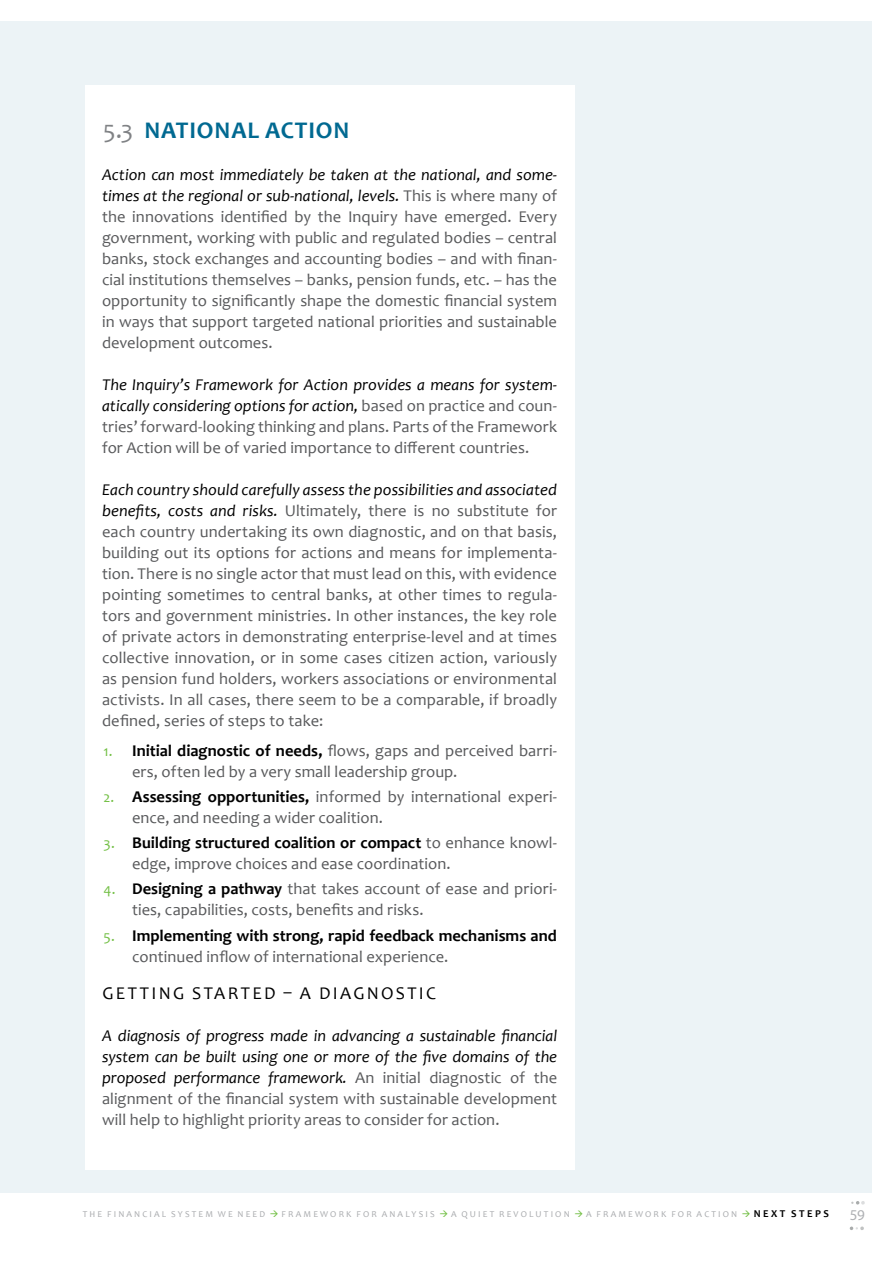
<style>
.page{position:relative;width:893px;height:1263px;background:#fff}
.page>*{position:absolute;margin:0;border:0;box-sizing:border-box;transform-origin:0 0}
.t1{font:700 24px "Candara";letter-spacing:.035em;color:#006991}
.t2{font:18px "Candara";letter-spacing:.125em;color:#000}
.t3{font:16.5px/21px "Candara";letter-spacing:.005em;color:#58595b}
.t4{font:italic 16.5px/21px "Candara";letter-spacing:-.005em;color:#000;text-align:justify}
.t5{font:700 16.5px/21px "Candara";color:#000}
.t6{font:15px "Myriad Pro";color:#afb1b4}
.t7{font:9px "Candara";letter-spacing:.24em;color:#a7a9ac}
.s1{font-weight:400;font-size:25.5px;color:#808285}
.s2{font-style:italic;color:#000}
.s3{font-size:15px;color:#72bf44}
.s4{font-weight:700;color:#000}
.s5{font-weight:400;font-size:15px;color:#72bf44}
.s6{font-weight:400;color:#58595b}
.s7{font-style:normal;color:#58595b}
.s8{color:#72bf44}
.s9{font-weight:700;font-size:10.5px;color:#000}
</style>
<div class="page">
<div style="left:0;top:21px;width:872px;height:1172px;background:#ecf3f6"></div>
<svg style="left:850px;top:1226px;width:14px;height:4px"></svg>
<svg style="left:851px;top:1201px;width:14px;height:4px"></svg>
<div style="left:85px;top:85px;width:489px;height:1084px;background:#fff"></div>
<h1 class="t1" style="left:103px;top:115px;width:248px"><span class="s1">5.3</span> NATIONAL ACTION</h1>
<p class="t3" style="left:102px;top:164px;width:456px;text-align:justify"><span class="s2">Action can most immediately be taken at the national, and some&shy;times at the regional or sub-national, levels.</span> This is where many of the innovations identified by the Inquiry have emerged. Every government, working with public and regulated bodies – central banks, stock exchanges and accounting bodies – and with finan&shy;cial institutions themselves – banks, pension funds, etc. – has the opportunity to significantly shape the domestic financial system in ways that support targeted national priorities and sustainable development outcomes.</p>
<p class="t3" style="left:102px;top:374px;width:456px;text-align:justify"><span class="s2">The Inquiry’s Framework for Action provides a means for system&shy;atically considering options for action,</span> based on practice and coun&shy;tries’ forward-looking thinking and plans. Parts of the Framework for Action will be of varied importance to different countries.</p>
<p class="t3" style="left:102px;top:479px;width:457px;text-align:justify"><span class="s2">Each country should carefully assess the possibilities and associated benefits, costs and risks.</span> Ultimately, there is no substitute for each country undertaking its own diagnostic, and on that basis, building out its options for actions and means for implementa&shy;tion. There is no single actor that must lead on this, with evidence pointing sometimes to central banks, at other times to regula&shy;tors and government ministries. In other instances, the key role of private actors in demonstrating enterprise-level and at times collective innovation, or in some cases citizen action, variously as pension fund holders, workers associations or environmental activists. In all cases, there seem to be a comparable, if broadly defined, series of steps to take:</p>
<p class="t3" style="left:132px;top:739px;width:426px;text-indent:-28px"><span class="s3">1.</span> <span class="s4">Initial diagnostic of needs,</span> flows, gaps and perceived barri&shy;ers, often led by a very small leadership group.</p>
<p class="t3" style="left:132px;top:786px;width:426px;text-indent:-29px"><span class="s3">2.</span> <span class="s4">Assessing opportunities,</span> informed by international experi&shy;ence, and needing a wider coalition.</p>
<p class="t3" style="left:132px;top:832px;width:426px;text-indent:-28px"><span class="s3">3.</span> <span class="s4">Building structured coalition or compact</span> to enhance knowl&shy;edge, improve choices and ease coordination.</p>
<p class="t3" style="left:132px;top:878px;width:426px;text-indent:-28px"><span class="s3">4.</span> <span class="s4">Designing a pathway</span> that takes account of ease and priori&shy;ties, capabilities, costs, benefits and risks.</p>
<p class="t5" style="left:132px;top:924px;width:426px;text-indent:-28px"><span class="s5">5.</span> Implementing with strong, rapid feedback mechanisms and <span class="s6">continued inflow of international experience.</span></p>
<p class="t2" style="left:102px;top:982px;width:335px">GETTING STARTED – A DIAGNOSTIC</p>
<p class="t4" style="left:102px;top:1025px;width:457px">A diagnosis of progress made in advancing a sustainable financial system can be built using one or more of the five domains of the proposed performance framework. <span class="s7">An initial diagnostic of the alignment of the financial system with sustainable development will help to highlight priority areas to consider for action.</span></p>
<p class="t7" style="left:83px;top:1208px;width:748px">THE FINANCIAL SYSTEM WE NEED <span class="s8">→</span>FRAMEWORK FOR ANALYSIS <span class="s8">→</span> A QUIET REVOLUTION <span class="s8">→</span>A FRAMEWORK FOR ACTION <span class="s8">→</span><span class="s9">NEXT STEPS</span></p>
<p class="t6" style="left:850px;top:1205px;width:16px">59</p>
</div>
